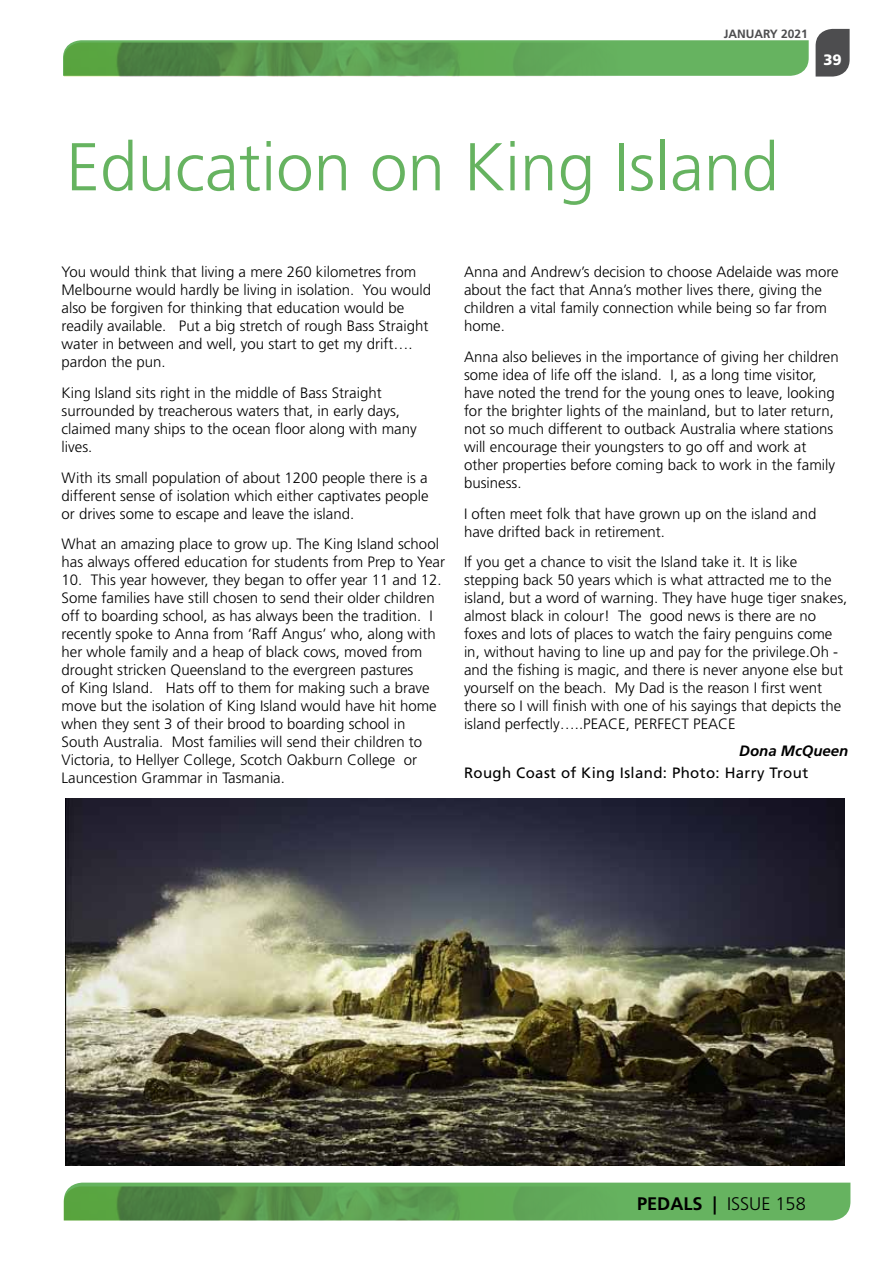
<style>
.page{position:relative;width:893px;height:1263px;background:#fff}
.page>*{position:absolute;margin:0;border:0;box-sizing:border-box;transform-origin:0 0}
.t1{font:300 67.5px "Frutiger LT Std";color:#66b360}
.t2{font:700 18.15px "Frutiger LT Std";color:#000}
.t3{font:300 18.15px "Frutiger LT Std";color:#000}
.t4{font:300 15px/18px "Frutiger LT Std";color:#000}
.t5{font:15px "Frutiger LT Std";letter-spacing:.025em;color:#000}
.t6{font:italic 700 15px "Frutiger LT Std";color:#000}
.t7{font:900 15px "Frutiger LT Std";color:#fff}
.t8{font:700 12px "Frutiger LT Std";color:#4d4d4f}
.s1{font-weight:300}
</style>
<div class="page">
<svg style="left:63px;top:40px;width:746px;height:36px;background:#6cb566"></svg>
<svg style="left:71px;top:1182px;width:779px;height:38px;background:#6eb668"></svg>
<img style="left:64px;top:43px;width:570px;height:34px">
<img style="left:64px;top:1186px;width:570px;height:34px">
<svg style="left:816px;top:29px;width:34px;height:48px;background:#5c5c5e"></svg>
<img style="left:66px;top:799px;width:778px;height:366px">
<p class="t8" style="left:724px;top:27px;width:86px">JANUARY 2021</p>
<p class="t7" style="left:823px;top:51px;width:20px">39</p>
<h1 class="t1" style="left:66px;top:129px;width:714px">Education on King Island</h1>
<p class="t4" style="left:62px;top:263px;width:371px">You would think that living a mere 260 kilometres from Melbourne would hardly be living in isolation. You would also be forgiven for thinking that education would be readily available. Put a big stretch of rough Bass Straight water in between and well, you start to get my drift…. pardon the pun.</p>
<p class="t4" style="left:62px;top:384px;width:357px">King Island sits right in the middle of Bass Straight surrounded by treacherous waters that, in early days, claimed many ships to the ocean floor along with many lives.</p>
<p class="t4" style="left:62px;top:469px;width:368px;text-align:justify">With its small population of about 1200 people there is a different sense of isolation which either captivates people or drives some to escape and leave the island.</p>
<p class="t4" style="left:62px;top:535px;width:385px">What an amazing place to grow up. The King Island school has always offered education for students from Prep to Year</p>
<p class="t4" style="left:62px;top:571px;width:382px">10. This year however, they began to offer year 11 and 12.<br>Some families have still chosen to send their older children off to boarding school, as has always been the tradition. I recently spoke to Anna from ‘Raff Angus’ who, along with her whole family and a heap of black cows, moved from drought stricken Queensland to the evergreen pastures<br>of King Island. Hats off to them for making such a brave move but the isolation of King Island would have hit home when they sent 3 of their brood to boarding school in South Australia. Most families will send their children to Victoria, to Hellyer College, Scotch Oakburn College or Launcestion Grammar in Tasmania.</p>
<p class="t4" style="left:464px;top:263px;width:376px">Anna and Andrew’s decision to choose Adelaide was more about the fact that Anna’s mother lives there, giving the children a vital family connection while being so far from home.</p>
<p class="t4" style="left:464px;top:348px;width:376px">Anna also believes in the importance of giving her children some idea of life off the island. I, as a long time visitor, have noted the trend for the young ones to leave, looking for the brighter lights of the mainland, but to later return, not so much different to outback Australia where stations will encourage their youngsters to go off and work at other properties before coming back to work in the family business.</p>
<p class="t4" style="left:464px;top:505px;width:354px">I often meet folk that have grown up on the island and have drifted back in retirement.</p>
<p class="t4" style="left:464px;top:553px;width:385px">If you get a chance to visit the Island take it. It is like stepping back 50 years which is what attracted me to the island, but a word of warning. They have huge tiger snakes, almost black in colour! The good news is there are no foxes and lots of places to watch the fairy penguins come in, without having to line up and pay for the privilege.Oh - and the fishing is magic, and there is never anyone else but yourself on the beach. My Dad is the reason I first went there so I will finish with one of his sayings that depicts the island perfectly…..PEACE, PERFECT</p>
<p class="t4" style="left:693px;top:715px;width:34px">PEACE</p>
<p class="t6" style="left:739px;top:742px;width:111px">Dona McQueen</p>
<p class="t5" style="left:464px;top:764px;width:346px">Rough Coast of King Island: Photo: Harry Trout</p>
<p class="t2" style="left:637px;top:1193px;width:100px">PEDALS | <span class="s1">ISSUE</span></p>
<p class="t3" style="left:775px;top:1193px;width:32px">158</p>
</div>
